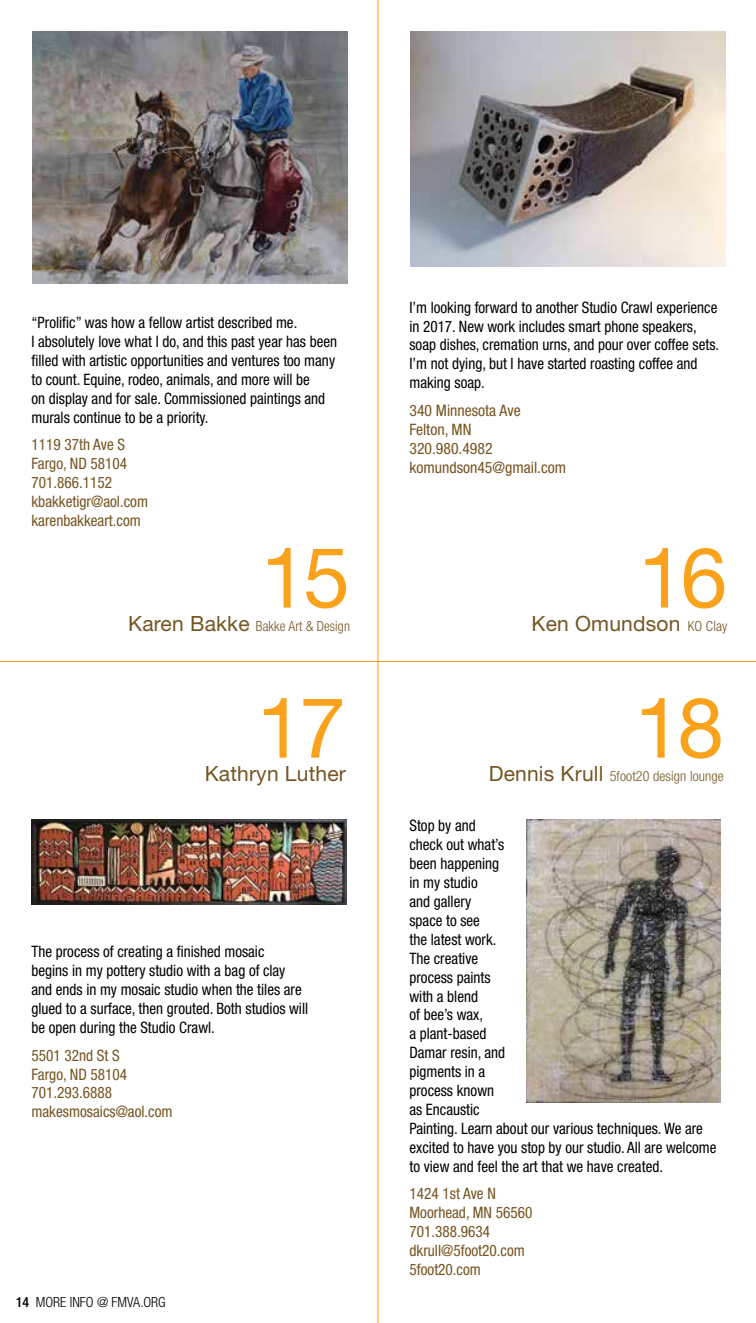
<style>
.page{position:relative;width:756px;height:1323px;background:#fff}
.page>*{position:absolute;margin:0;border:0;box-sizing:border-box;transform-origin:0 0}
.t1{font:84px "Helvetica Neue";letter-spacing:-.05em;color:#faa21b}
.t2{font:21px "Helvetica Neue";letter-spacing:.01em;color:#765421}
.t3{font:condensed 15.75px/18.9px "Helvetica Neue";color:#000;scale:.96 1}
.t4{font:condensed 15.75px/18.9px "Helvetica Neue";color:#765421}
.t5{font:300 condensed 14px "Helvetica Neue";letter-spacing:.01em;color:#765421}
.t6{font:300 condensed 14px "Helvetica Neue";letter-spacing:.01em;color:#765421;scale:.96 1}
.t7{font:300 condensed 14px "Helvetica Neue";color:#000}
.s1{font-weight:400;font-stretch:normal;font-size:21px}
.s2{font-weight:300;font-stretch:condensed;font-size:14px}
.s3{font-weight:500}
</style>
<div class="page">
<hr style="left:378px;top:0;width:1px;height:1323px;background:#faa21b">
<hr style="left:0;top:661px;width:756px;height:1px;background:#faa21b">
<img style="left:33px;top:32px;width:315px;height:252px">
<img style="left:410px;top:32px;width:315px;height:235px">
<img style="left:32px;top:819px;width:314px;height:85px">
<img style="left:527px;top:819px;width:193px;height:283px">
<p class="t3" style="left:32px;top:313px;width:320px">“Prolific” was how a fellow artist described me.<br>I absolutely love what I do, and this past year has been filled with artistic opportunities and ventures too many to count. Equine, rodeo, animals, and more will be<br>on display and for sale. Commissioned paintings and murals continue to be a priority.</p>
<p class="t4" style="left:32px;top:435px;width:118px">1119 37th Ave S<br>Fargo, ND 58104<br>701.866.1152 kbakketigr@aol.com karenbakkeart.com</p>
<p class="t3" style="left:410px;top:298px;width:324px">I’m looking forward to another Studio Crawl experience in 2017. New work includes smart phone speakers, soap dishes, cremation urns, and pour over coffee sets.<br>I’m not dying, but I have started roasting coffee and making soap.</p>
<p class="t4" style="left:410px;top:401px;width:158px">340 Minnesota Ave<br>Felton, MN<br>320.980.4982 komundson45@gmail.com</p>
<h1 class="t1" style="left:261px;top:528px;width:91px">15</h1>
<h1 class="t1" style="left:638px;top:528px;width:91px">16</h1>
<p class="t6" style="left:128px;top:618px;width:233px"><span class="s1">Karen Bakke</span> Bakke Art &amp; Design</p>
<h2 class="t2" style="left:531px;top:611px;width:197px">Ken Omundson <span class="s2">KO Clay</span></h2>
<h1 class="t1" style="left:257px;top:678px;width:91px">17</h1>
<h1 class="t1" style="left:635px;top:678px;width:91px">18</h1>
<h2 class="t2" style="left:205px;top:761px;width:143px">Kathryn Luther</h2>
<p class="t5" style="left:489px;top:768px;width:237px"><span class="s1">Dennis Krull</span> 5foot20 design lounge</p>
<p class="t3" style="left:32px;top:942px;width:290px">The process of creating a finished mosaic<br>begins in my pottery studio with a bag of clay and ends in my mosaic studio when the tiles are glued to a surface, then grouted. Both studios will be open during the Studio Crawl.</p>
<p class="t4" style="left:32px;top:1046px;width:143px">5501 32nd St S<br>Fargo, ND 58104<br>701.293.6888 makesmosaics@aol.com</p>
<p class="t7" style="left:16px;top:1294px;width:152px"><span class="s3">14</span> MORE INFO @ FMVA.ORG</p>
<p class="t3" style="left:410px;top:816px;width:321px">Stop by and<br>check out what’s<br>been happening<br>in my studio<br>and gallery<br>space to see<br>the latest work.<br>The creative<br>process paints<br>with a blend<br>of bee’s wax,<br>a plant-based<br>Damar resin, and<br>pigments in a<br>process known<br>as Encaustic<br>Painting. Learn about our various techniques. We are excited to have you stop by our studio. All are welcome to view and feel the art that we have created.</p>
<p class="t4" style="left:410px;top:1184px;width:124px">1424 1st Ave N<br>Moorhead, MN 56560<br>701.388.9634 dkrull@5foot20.com<br>5foot20.com</p>
</div>
